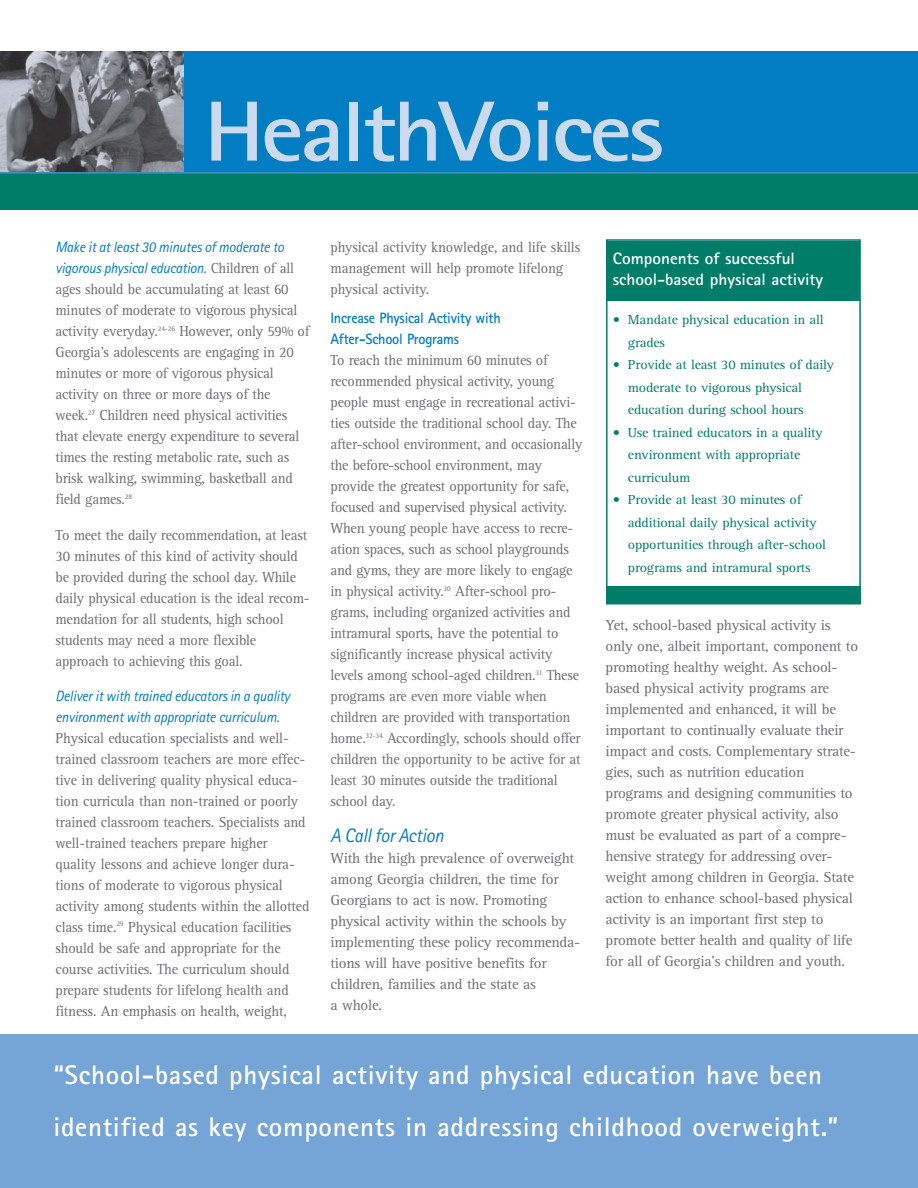
<style>
.page{position:relative;width:918px;height:1188px;background:#fff}
.page>*{position:absolute;margin:0;border:0;box-sizing:border-box;transform-origin:0 0}
.t1{font:700 85.35px "Agfa Rotis Sans Serif";letter-spacing:-.04em;color:#ccdaf0;scale:1.13 1}
.t2{font:700 27px/52.5px "Agfa Rotis Sans Serif";letter-spacing:.025em;color:#fff}
.t3{font:italic 19.5px "Agfa Rotis Sans Serif";letter-spacing:-.015em;color:#007dc3;scale:.95 1}
.t4{font:700 16.5px/21.5px "Agfa Rotis Sans Serif";color:#fff;scale:1.05 1}
.t5{font:15px/21px "Agfa Rotis Serif";letter-spacing:-.015em;color:#6d6e70;scale:.95 1}
.t6{font:15px/21px "Agfa Rotis Serif";letter-spacing:-.015em;color:#6d6e70}
.t7{font:italic 15px/21px "Agfa Rotis Sans Serif";letter-spacing:-.015em;color:#007dc3;scale:.95 1}
.t8{font:700 15px/21px "Agfa Rotis Sans Serif";letter-spacing:-.015em;color:#007dc3;scale:.95 1}
.t9{font:13.5px/22.5px "Agfa Rotis Serif";letter-spacing:-.015em;color:#007d68;scale:1.05 1}
.s1{font-family:"Agfa Rotis Serif";font-style:normal;color:#6d6e70}
</style>
<div class="page">
<div style="left:0;top:1035px;width:918px;height:153px;background:#75a4d7"></div>
<img style="left:0;top:51px;width:185px;height:121px">
<div style="left:185px;top:51px;width:733px;height:131px;background:#007dc3"></div>
<div style="left:0;top:174px;width:918px;height:36px;background:#007d68"></div>
<hr style="left:0;top:172px;width:918px;height:2px;background:#468ecc">
<div style="left:607px;top:241px;width:253px;height:60px;background:#007d68"></div>
<div style="left:607px;top:587px;width:254px;height:17px;background:#007d68"></div>
<div style="left:606px;top:239px;width:255px;height:365px;border:2px solid #007d68"></div>
<h1 class="t1" style="left:204px;top:100px;width:409px">HealthVoices</h1>
<p class="t7" style="left:56px;top:238px;width:253px">Make it at least 30 minutes of moderate to vigorous physical education. <span class="s1">Children of all</span></p>
<p class="t5" style="left:55px;top:280px;width:269px">ages should be accumulating at least 60 minutes of moderate to vigorous physical activity everyday.<sup>24-26</sup> However, only 59% of Georgia’s adolescents are engaging in 20 minutes or more of vigorous physical activity on three or more days of the week.<sup>27</sup> Children need physical activities that elevate energy expenditure to several times the resting metabolic rate, such as brisk walking, swimming, basketball and field games.<sup>28</sup></p>
<p class="t5" style="left:55px;top:526px;width:269px">To meet the daily recommendation, at least 30 minutes of this kind of activity should be provided during the school day. While daily physical education is the ideal recom&shy;mendation for all students, high school students may need a more flexible approach to achieving this goal.</p>
<p class="t7" style="left:55px;top:687px;width:248px">Deliver it with trained educators in a quality environment with appropriate curriculum.</p>
<p class="t5" style="left:55px;top:729px;width:269px">Physical education specialists and well&shy;trained classroom teachers are more effec&shy;tive in delivering quality physical educa&shy;tion curricula than non-trained or poorly trained classroom teachers. Specialists and well-trained teachers prepare higher quality lessons and achieve longer dura&shy;tions of moderate to vigorous physical activity among students within the allotted class time.<sup>29</sup> Physical education facilities should be safe and appropriate for the course activities. The curriculum should prepare students for lifelong health and fitness. An emphasis on health, weight,</p>
<p class="t5" style="left:331px;top:238px;width:264px">physical activity knowledge, and life skills management will help promote lifelong physical activity.</p>
<p class="t8" style="left:331px;top:309px;width:181px">Increase Physical Activity with<br>After-School Programs</p>
<p class="t5" style="left:330px;top:351px;width:267px">To reach the minimum 60 minutes of recommended physical activity, young people must engage in recreational activi&shy;ties outside the traditional school day. The after-school environment, and occasionally the before-school environment, may provide the greatest opportunity for safe, focused and supervised physical activity.<br>When young people have access to recre&shy;ation spaces, such as school playgrounds and gyms, they are more likely to engage in physical activity.<sup>30</sup> After-school pro&shy;grams, including organized activities and intramural sports, have the potential to significantly increase physical activity levels among school-aged children.<sup>31</sup> These programs are even more viable when children are provided with transportation home.<sup>32-34</sup> Accordingly, schools should offer children the opportunity to be active for at least 30 minutes outside the traditional school day.</p>
<h3 class="t3" style="left:330px;top:828px;width:121px">A Call for Action</h3>
<p class="t6" style="left:330px;top:849px;width:251px">With the high prevalence of overweight among Georgia children, the time for Georgians to act is now. Promoting physical activity within the schools by implementing these policy recommenda&shy;tions will have positive benefits for children, families and the state as<br>a whole.</p>
<p class="t4" style="left:613px;top:249px;width:202px">Components of successful school-based physical activity</p>
<p class="t9" style="left:628px;top:310px;width:188px;text-indent:-15px">• Mandate physical education in all grades</p>
<p class="t9" style="left:628px;top:355px;width:198px;text-indent:-15px">• Provide at least 30 minutes of daily moderate to vigorous physical education during school hours</p>
<p class="t9" style="left:628px;top:423px;width:187px;text-indent:-15px">• Use trained educators in a quality environment with appropriate curriculum</p>
<p class="t9" style="left:628px;top:490px;width:190px;text-indent:-15px">• Provide at least 30 minutes of additional daily physical activity opportunities through after-school programs and intramural sports</p>
<p class="t6" style="left:605px;top:616px;width:254px">Yet, school-based physical activity is only one, albeit important, component to promoting healthy weight. As school&shy;based physical activity programs are implemented and enhanced, it will be important to continually evaluate their impact and costs. Complementary strate&shy;gies, such as nutrition education programs and designing communities to promote greater physical activity, also must be evaluated as part of a compre&shy;hensive strategy for addressing over&shy;weight among children in Georgia. State action to enhance school-based physical activity is an important first step to promote better health and quality of life for all of Georgia’s children and youth.</p>
<h2 class="t2" style="left:53px;top:1051px;width:787px">“School-based physical activity and physical education have been identified as key components in addressing childhood overweight.”</h2>
</div>
